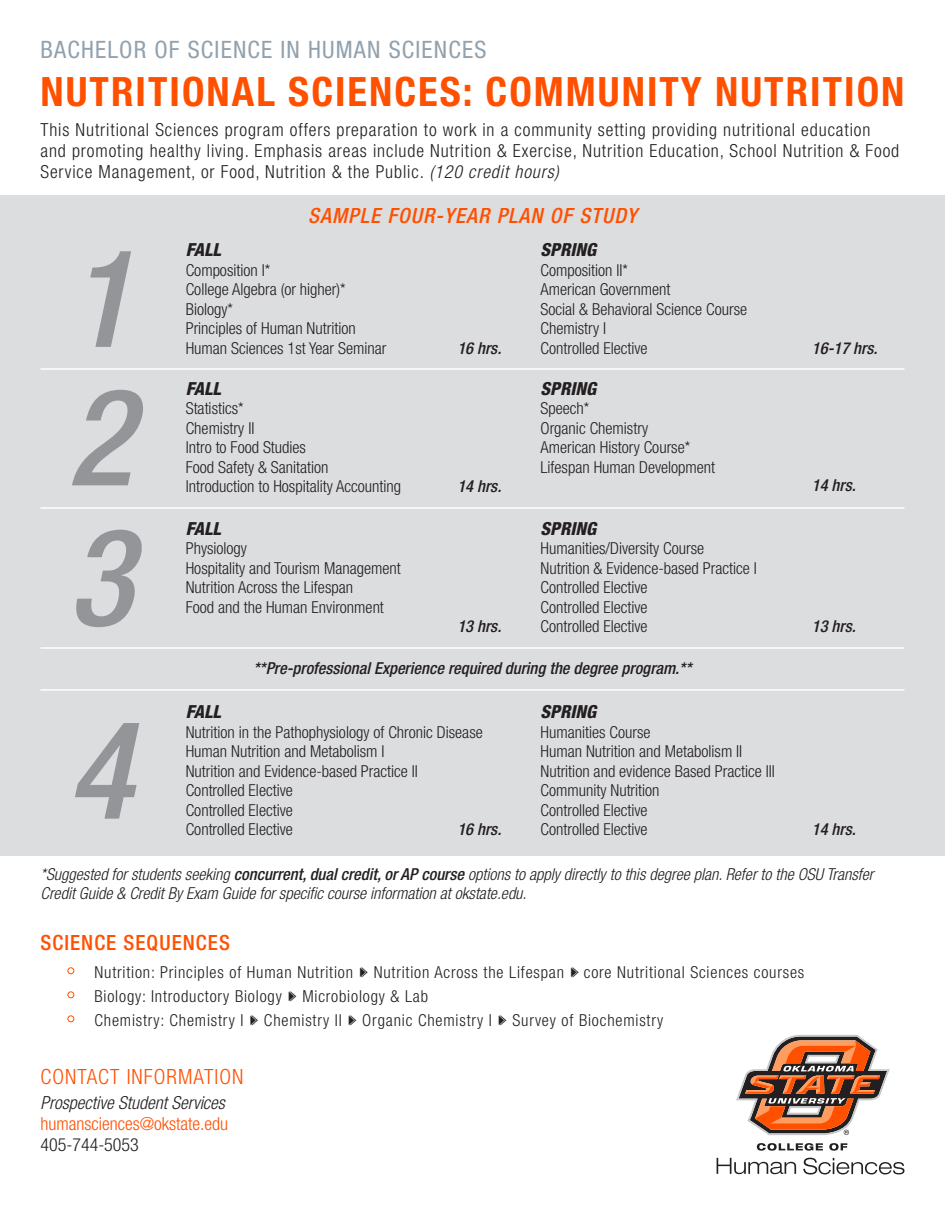
<style>
.page{position:relative;width:945px;height:1215px;background:#fff}
.page>*{position:absolute;margin:0;border:0;box-sizing:border-box;transform-origin:0 0}
.t1{font:italic 500 condensed 135px "Helvetica Neue LT Std";color:#939598}
.t2{font:700 condensed 40.5px "Helvetica Neue LT Std";letter-spacing:.05em;color:#ff5000}
.t3{font:condensed 24px "Helvetica Neue LT Std";letter-spacing:.05em;color:#91a1ae}
.t4{font:italic 500 condensed 21px "Helvetica Neue LT Std";letter-spacing:.05em;color:#ff5000}
.t5{font:300 condensed 21px "Helvetica Neue LT Std";letter-spacing:.05em;color:#ff5000}
.t6{font:500 condensed 21px "Helvetica Neue LT Std";letter-spacing:.05em;color:#ff5000}
.t7{font:300 condensed 18px/21px "Helvetica Neue LT Std";letter-spacing:.05em;color:#231f20}
.t8{font:italic 800 condensed 18px "Helvetica Neue LT Std";color:#231f20}
.t9{font:italic 300 condensed 18px "Helvetica Neue LT Std";color:#231f20}
.t10{font:300 condensed 18px "Helvetica Neue LT Std";color:#ff5000}
.t11{font:300 condensed 18px "Helvetica Neue LT Std";color:#231f20}
.t12{font:300 condensed 16.5px "Helvetica Neue LT Std";color:#231f20}
.t13{font:300 condensed 16.5px "Helvetica Neue LT Std";letter-spacing:.05em;color:#231f20}
.t14{font:italic 300 condensed 16.5px/19.5px "Helvetica Neue LT Std";color:#231f20}
.t15{font:italic 500 condensed 16.5px "Helvetica Neue LT Std";color:#231f20}
.s1{font-style:italic}
.s2{font-weight:500}
.s3{font-family:"KG Arrows";font-weight:400;font-stretch:normal}
</style>
<div class="page">
<svg style="left:757px;top:1143px;width:66px;height:8px"></svg>
<svg style="left:829px;top:1143px;width:18px;height:8px"></svg>
<svg style="left:717px;top:1158px;width:79px;height:16px"></svg>
<svg style="left:803px;top:1158px;width:101px;height:16px"></svg>
<svg style="left:736px;top:1035px;width:154px;height:100px"></svg>
<div style="left:0;top:195px;width:945px;height:661px;background:#dcdddf"></div>
<hr style="left:40px;top:368px;width:864px;height:2px;background:#fff">
<hr style="left:40px;top:507px;width:864px;height:2px;background:#fff">
<hr style="left:40px;top:647px;width:864px;height:2px;background:#fff">
<hr style="left:40px;top:689px;width:864px;height:2px;background:#fff">
<div style="left:68px;top:967px;width:6px;height:7px;border:1px solid #ff5000;border-radius:50%"></div>
<div style="left:68px;top:991px;width:6px;height:7px;border:1px solid #ff5000;border-radius:50%"></div>
<div style="left:68px;top:1015px;width:6px;height:7px;border:1px solid #ff5000;border-radius:50%"></div>
<p class="t3" style="left:40px;top:35px;width:447px">BACHELOR OF SCIENCE IN HUMAN SCIENCES</p>
<p class="t2" style="left:40px;top:67px;width:866px">NUTRITIONAL SCIENCES: COMMUNITY NUTRITION</p>
<p class="t7" style="left:40px;top:119px;width:860px">This Nutritional Sciences program offers preparation to work in a community setting providing nutritional education and promoting healthy living. Emphasis areas include Nutrition &amp; Exercise, Nutrition Education, School Nutrition &amp; Food<br>Service Management, or Food, Nutrition &amp; the Public. <span class="s1">(120 credit hours)</span></p>
<p class="t1" style="left:68px;top:219px;width:66px">1</p>
<p class="t1" style="left:68px;top:357px;width:66px">2</p>
<p class="t1" style="left:68px;top:497px;width:66px">3</p>
<p class="t1" style="left:68px;top:690px;width:66px">4</p>
<p class="t4" style="left:308px;top:203px;width:330px">SAMPLE FOUR-YEAR PLAN OF STUDY</p>
<p class="t8" style="left:186px;top:239px;width:36px">FALL</p>
<p class="t12" style="left:186px;top:261px;width:86px">Composition I*</p>
<p class="t12" style="left:186px;top:280px;width:161px">College Algebra (or higher)*</p>
<p class="t12" style="left:186px;top:300px;width:49px">Biology*</p>
<p class="t12" style="left:186px;top:319px;width:172px">Principles of Human Nutrition</p>
<p class="t12" style="left:186px;top:339px;width:202px">Human Sciences 1st Year Seminar</p>
<p class="t8" style="left:186px;top:377px;width:36px">FALL</p>
<p class="t12" style="left:186px;top:399px;width:60px">Statistics*</p>
<p class="t12" style="left:186px;top:419px;width:70px">Chemistry II</p>
<p class="t12" style="left:186px;top:438px;width:122px">Intro to Food Studies</p>
<p class="t12" style="left:186px;top:458px;width:144px">Food Safety &amp; Sanitation</p>
<p class="t12" style="left:186px;top:477px;width:217px">Introduction to Hospitality Accounting</p>
<p class="t8" style="left:186px;top:517px;width:36px">FALL</p>
<p class="t12" style="left:186px;top:539px;width:63px">Physiology</p>
<p class="t12" style="left:186px;top:558px;width:217px">Hospitality and Tourism Management</p>
<p class="t12" style="left:186px;top:578px;width:169px">Nutrition Across the Lifespan</p>
<p class="t12" style="left:186px;top:597px;width:200px">Food and the Human Environment</p>
<p class="t15" style="left:457px;top:338px;width:45px">16 hrs.</p>
<p class="t15" style="left:457px;top:477px;width:45px">14 hrs.</p>
<p class="t15" style="left:457px;top:617px;width:45px">13 hrs.</p>
<p class="t8" style="left:541px;top:239px;width:57px">SPRING</p>
<p class="t12" style="left:541px;top:261px;width:89px">Composition II*</p>
<p class="t12" style="left:541px;top:280px;width:131px">American Government</p>
<p class="t12" style="left:541px;top:300px;width:208px">Social &amp; Behavioral Science Course</p>
<p class="t12" style="left:541px;top:319px;width:67px">Chemistry I</p>
<p class="t12" style="left:541px;top:339px;width:109px">Controlled Elective</p>
<p class="t8" style="left:541px;top:377px;width:57px">SPRING</p>
<p class="t12" style="left:541px;top:399px;width:50px">Speech*</p>
<p class="t12" style="left:541px;top:419px;width:109px">Organic Chemistry</p>
<p class="t12" style="left:541px;top:438px;width:151px">American History Course*</p>
<p class="t12" style="left:541px;top:458px;width:176px">Lifespan Human Development</p>
<p class="t8" style="left:541px;top:517px;width:57px">SPRING</p>
<p class="t12" style="left:541px;top:539px;width:165px">Humanities/Diversity Course</p>
<p class="t12" style="left:541px;top:558px;width:218px">Nutrition &amp; Evidence-based Practice I</p>
<p class="t12" style="left:541px;top:578px;width:109px">Controlled Elective</p>
<p class="t12" style="left:541px;top:597px;width:109px">Controlled Elective</p>
<p class="t12" style="left:541px;top:617px;width:109px">Controlled Elective</p>
<p class="t15" style="left:254px;top:659px;width:439px">**Pre-professional Experience required during the degree program.**</p>
<p class="t8" style="left:186px;top:701px;width:36px">FALL</p>
<p class="t12" style="left:186px;top:723px;width:299px">Nutrition in the Pathophysiology of Chronic Disease</p>
<p class="t12" style="left:186px;top:742px;width:200px">Human Nutrition and Metabolism I</p>
<p class="t12" style="left:186px;top:762px;width:234px">Nutrition and Evidence-based Practice II</p>
<p class="t12" style="left:186px;top:781px;width:109px">Controlled Elective</p>
<p class="t12" style="left:186px;top:801px;width:109px">Controlled Elective</p>
<p class="t12" style="left:186px;top:820px;width:109px">Controlled Elective</p>
<p class="t15" style="left:457px;top:820px;width:45px">16 hrs.</p>
<p class="t8" style="left:541px;top:701px;width:57px">SPRING</p>
<p class="t12" style="left:541px;top:723px;width:111px">Humanities Course</p>
<p class="t12" style="left:541px;top:742px;width:203px">Human Nutrition and Metabolism II</p>
<p class="t12" style="left:541px;top:762px;width:236px">Nutrition and evidence Based Practice III</p>
<p class="t12" style="left:541px;top:781px;width:121px">Community Nutrition</p>
<p class="t12" style="left:541px;top:801px;width:109px">Controlled Elective</p>
<p class="t12" style="left:541px;top:820px;width:109px">Controlled Elective</p>
<p class="t15" style="left:812px;top:338px;width:67px">16-17 hrs.</p>
<p class="t15" style="left:812px;top:476px;width:45px">14 hrs.</p>
<p class="t15" style="left:812px;top:617px;width:45px">13 hrs.</p>
<p class="t15" style="left:812px;top:820px;width:45px">14 hrs.</p>
<p class="t14" style="left:40px;top:865px;width:835px">*Suggested for students seeking <span class="s2">concurrent, dual credit, or AP course</span> options to apply directly to this degree plan. Refer to the OSU Transfer<br>Credit Guide &amp; Credit By Exam Guide for specific course information at okstate.edu.</p>
<p class="t6" style="left:40px;top:930px;width:191px">SCIENCE SEQUENCES</p>
<p class="t13" style="left:94px;top:962px;width:711px">Nutrition: Principles of Human Nutrition <span class="s3">W</span> Nutrition Across the Lifespan <span class="s3">W</span> core Nutritional Sciences courses</p>
<p class="t13" style="left:94px;top:986px;width:335px">Biology: Introductory Biology <span class="s3">W</span> Microbiology &amp; Lab</p>
<p class="t13" style="left:94px;top:1010px;width:570px">Chemistry: Chemistry I <span class="s3">W</span> Chemistry II <span class="s3">W</span> Organic Chemistry I <span class="s3">W</span> Survey of Biochemistry</p>
<p class="t5" style="left:40px;top:1065px;width:204px">CONTACT INFORMATION</p>
<p class="t9" style="left:40px;top:1092px;width:186px">Prospective Student Services</p>
<p class="t10" style="left:40px;top:1113px;width:189px">humansciences@okstate.edu</p>
<p class="t11" style="left:40px;top:1134px;width:100px">405-744-5053</p>
</div>
